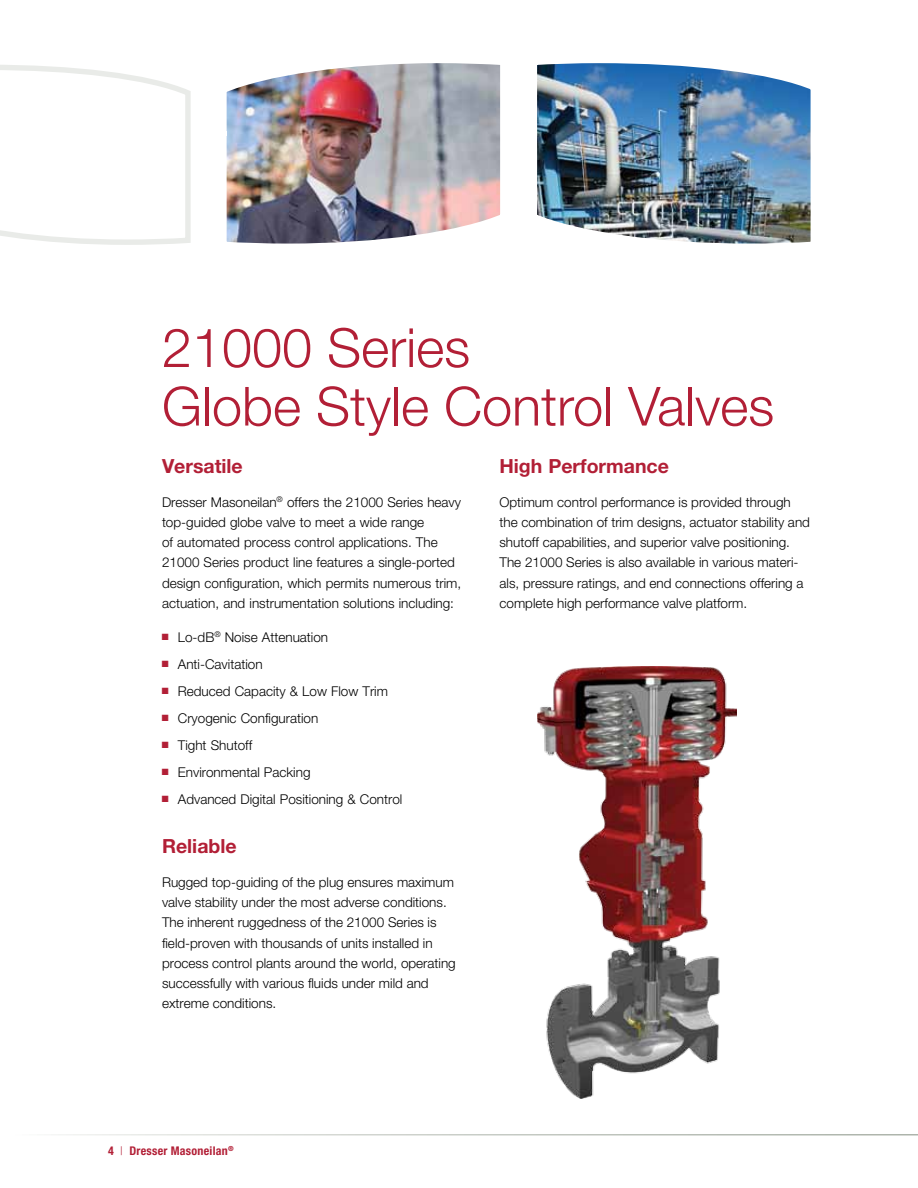
<style>
.page{position:relative;width:918px;height:1188px;background:#fff}
.page>*{position:absolute;margin:0;border:0;box-sizing:border-box;transform-origin:0 0}
.t1{font:300 54px/58.5px "Helvetica Neue LT Std";color:#b21f36}
.t2{font:700 19.5px "Helvetica Neue LT Std";color:#b21f36}
.t3{font:300 13.5px/20.2px "Helvetica Neue LT Std";color:#000}
.t4{font:700 condensed 12px "Helvetica Neue LT Std";letter-spacing:.02em;color:#b21f36}
.s1{color:#b21f36}
.s2{font-weight:300}
</style>
<div class="page">
<img style="left:537px;top:63px;width:274px;height:181px">
<img style="left:226px;top:63px;width:275px;height:181px">
<svg style="left:0;top:65px;width:191px;height:180px"></svg>
<img style="left:537px;top:666px;width:200px;height:433px">
<h1 class="t1" style="left:162px;top:317px;width:614px">21000 Series<br>Globe Style Control Valves</h1>
<h2 class="t2" style="left:162px;top:454px;width:82px">Versatile</h2>
<p class="t3" style="left:162px;top:491px;width:301px">Dresser Masoneilan<sup>®</sup> offers the 21000 Series heavy top-guided globe valve to meet a wide range<br>of automated process control applications. The 21000 Series product line features a single-ported design configuration, which permits numerous trim, actuation, and instrumentation solutions including:</p>
<p class="t3" style="left:162px;top:626px;width:168px"><span class="s1">■</span> Lo-dB<sup>®</sup> Noise Attenuation</p>
<p class="t3" style="left:162px;top:653px;width:102px"><span class="s1">■</span> Anti-Cavitation</p>
<p class="t3" style="left:162px;top:680px;width:228px"><span class="s1">■</span> Reduced Capacity &amp; Low Flow Trim</p>
<p class="t3" style="left:162px;top:707px;width:158px"><span class="s1">■</span> Cryogenic Configuration</p>
<p class="t3" style="left:162px;top:734px;width:92px"><span class="s1">■</span> Tight Shutoff</p>
<p class="t3" style="left:162px;top:761px;width:150px"><span class="s1">■</span> Environmental Packing</p>
<p class="t3" style="left:162px;top:788px;width:242px"><span class="s1">■</span> Advanced Digital Positioning &amp; Control</p>
<h2 class="t2" style="left:162px;top:834px;width:76px">Reliable</h2>
<p class="t3" style="left:162px;top:872px;width:295px">Rugged top-guiding of the plug ensures maximum valve stability under the most adverse conditions.<br>The inherent ruggedness of the 21000 Series is field-proven with thousands of units installed in process control plants around the world, operating successfully with various fluids under mild and extreme conditions.</p>
<h2 class="t2" style="left:500px;top:454px;width:171px">High Performance</h2>
<p class="t3" style="left:500px;top:491px;width:312px">Optimum control performance is provided through the combination of trim designs, actuator stability and shutoff capabilities, and superior valve positioning.<br>The 21000 Series is also available in various materi&shy;als, pressure ratings, and end connections offering a complete high performance valve platform.</p>
<p class="t4" style="left:108px;top:1143px;width:127px">4 <span class="s2">|</span> Dresser Masoneilan<sup>®</sup></p>
</div>
